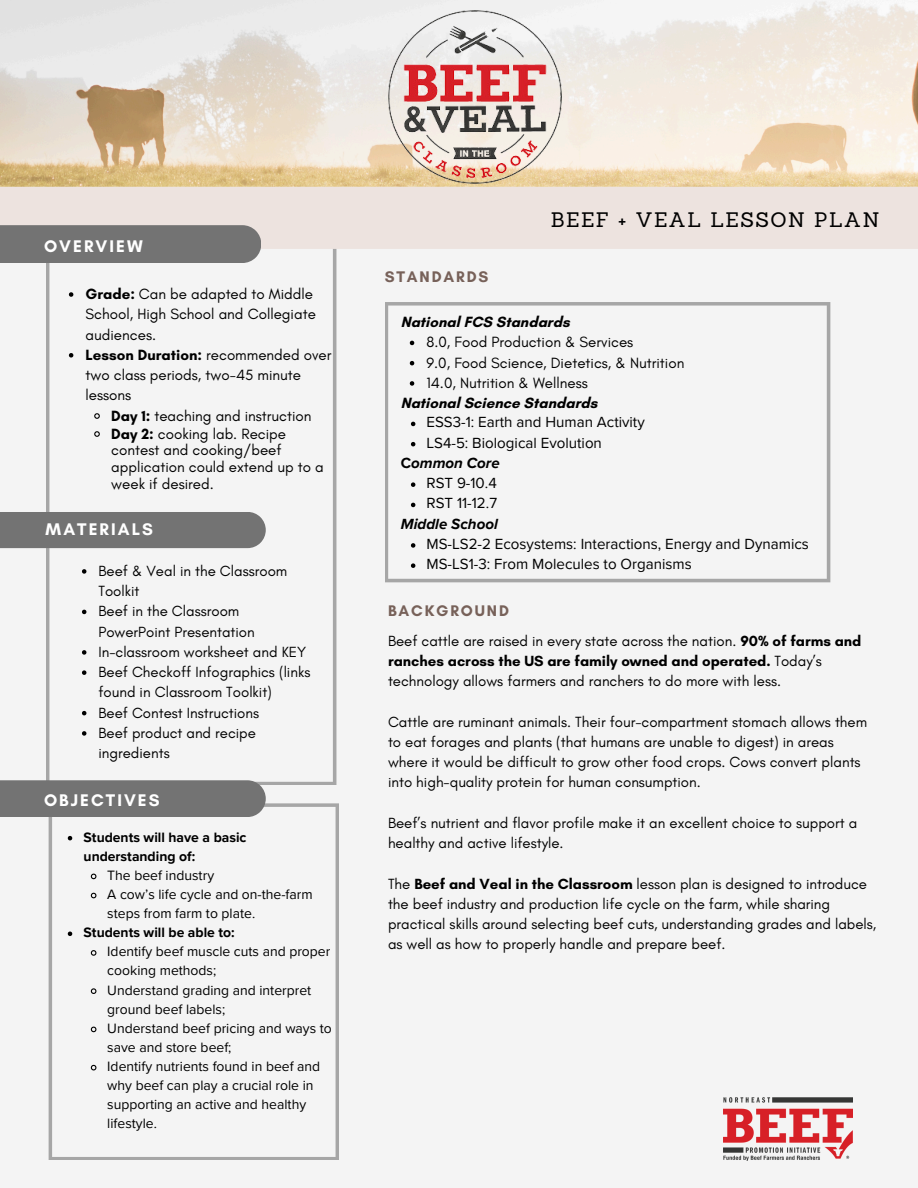
<style>
.page{position:relative;width:918px;height:1188px;background:#f4f4f4}
.page>*{position:absolute;margin:0;border:0;box-sizing:border-box;transform-origin:0 0}
.t1{font:20.4px "Sanchez";letter-spacing:.07em;color:#000}
.t2{font:700 17.1px "Glacial Indifference";letter-spacing:.12em;color:#fff}
.t3{font:700 15.6px "Glacial Indifference";letter-spacing:.12em;color:#776159}
.t4{font:15.15px/20.2px "Glacial Indifference";color:#000}
.t5{font:15.15px "Proxima Nova";color:#000}
.t6{font:700 15.15px "Glacial Indifference";color:#000}
.t7{font:italic 700 15.15px "Proxima Nova";color:#000}
.t8{font:15px/20.2px "Glacial Indifference";color:#000}
.t9{font:13.95px/19.2px "Proxima Nova";color:#000}
.t10{font:700 13.95px/19.2px "Proxima Nova";color:#000}
.s1{font-weight:700}
.s2{font-style:normal}
</style>
<div class="page">
<svg style="left:49px;top:803px;width:290px;height:357px"></svg>
<svg style="left:46px;top:249px;width:290px;height:536px"></svg>
<div style="left:0;top:780px;width:266px;height:37px;background:#737373"></div>
<svg style="left:385px;top:302px;width:445px;height:280px"></svg>
<img style="left:0;top:0;width:918px;height:187px">
<div style="left:0;top:187px;width:918px;height:62px;background:#ede3df"></div>
<img style="left:388px;top:10px;width:173px;height:174px">
<div style="left:0;top:225px;width:261px;height:38px;background:#737373"></div>
<svg style="left:82px;top:569px;width:4px;height:5px"></svg>
<svg style="left:82px;top:610px;width:4px;height:4px"></svg>
<svg style="left:82px;top:650px;width:4px;height:5px"></svg>
<svg style="left:82px;top:670px;width:4px;height:5px"></svg>
<svg style="left:82px;top:711px;width:4px;height:4px"></svg>
<svg style="left:82px;top:731px;width:4px;height:5px"></svg>
<svg style="left:69px;top:292px;width:4px;height:5px"></svg>
<svg style="left:69px;top:353px;width:4px;height:5px"></svg>
<svg style="left:93px;top:412px;width:8px;height:8px"></svg>
<svg style="left:93px;top:430px;width:8px;height:8px"></svg>
<div style="left:0;top:512px;width:266px;height:36px;background:#737373"></div>
<img style="left:724px;top:1097px;width:128px;height:63px">
<svg style="left:68px;top:836px;width:4px;height:4px"></svg>
<svg style="left:90px;top:873px;width:7px;height:7px"></svg>
<svg style="left:90px;top:892px;width:7px;height:7px"></svg>
<svg style="left:68px;top:932px;width:4px;height:4px"></svg>
<svg style="left:90px;top:949px;width:7px;height:8px"></svg>
<svg style="left:90px;top:988px;width:7px;height:7px"></svg>
<svg style="left:90px;top:1026px;width:7px;height:7px"></svg>
<svg style="left:90px;top:1064px;width:7px;height:7px"></svg>
<svg style="left:410px;top:341px;width:4px;height:4px"></svg>
<svg style="left:410px;top:361px;width:4px;height:4px"></svg>
<svg style="left:410px;top:381px;width:4px;height:5px"></svg>
<svg style="left:411px;top:422px;width:4px;height:4px"></svg>
<svg style="left:411px;top:442px;width:4px;height:4px"></svg>
<svg style="left:411px;top:482px;width:4px;height:5px"></svg>
<svg style="left:411px;top:503px;width:4px;height:4px"></svg>
<svg style="left:411px;top:543px;width:4px;height:5px"></svg>
<svg style="left:411px;top:563px;width:4px;height:5px"></svg>
<p class="t2" style="left:44px;top:236px;width:100px">OVERVIEW</p>
<p class="t4" style="left:86px;top:284px;width:232px"><span class="s1">Grade:</span> Can be adapted to Middle<br>School, High School and Collegiate audiences.</p>
<p class="t4" style="left:86px;top:344px;width:247px"><span class="s1">Lesson Duration:</span> recommended over two class periods, two-45 minute lessons</p>
<p class="t4" style="left:111px;top:405px;width:202px"><span class="s1">Day 1:</span> teaching and instruction</p>
<p class="t4" style="left:111px;top:425px;width:214px;line-height:16.8px"><span class="s1">Day 2:</span> cooking lab. Recipe contest and cooking/beef application could extend up to a week if desired.</p>
<p class="t2" style="left:46px;top:519px;width:109px">MATERIALS</p>
<p class="t8" style="left:98px;top:561px;width:190px">Beef &amp; Veal in the Classroom<br>Toolkit</p>
<p class="t8" style="left:98px;top:601px;width:158px">Beef in the Classroom<br>PowerPoint Presentation</p>
<p class="t8" style="left:98px;top:642px;width:209px">In-classroom worksheet and KEY</p>
<p class="t8" style="left:98px;top:662px;width:213px">Beef Checkoff Infographics (links found in Classroom Toolkit)</p>
<p class="t8" style="left:98px;top:702px;width:162px">Beef Contest Instructions</p>
<p class="t8" style="left:98px;top:723px;width:159px">Beef product and recipe ingredients</p>
<h3 class="t2" style="left:44px;top:790px;width:117px">OBJECTIVES</h3>
<p class="t10" style="left:84px;top:828px;width:164px">Students will have a basic understanding of:</p>
<p class="t9" style="left:107px;top:866px;width:108px">The beef industry</p>
<p class="t9" style="left:107px;top:885px;width:207px">A cow’s life cycle and on-the-farm steps from farm to plate.</p>
<h3 class="t10" style="left:84px;top:923px;width:153px">Students will be able to:</h3>
<p class="t9" style="left:107px;top:942px;width:225px">Identify beef muscle cuts and proper cooking methods;</p>
<p class="t9" style="left:107px;top:981px;width:206px">Understand grading and interpret ground beef labels;</p>
<h3 class="t9" style="left:107px;top:1019px;width:226px">Understand beef pricing and ways to save and store beef;</h3>
<p class="t9" style="left:107px;top:1057px;width:214px">Identify nutrients found in beef and why beef can play a crucial role in supporting an active and healthy lifestyle.</p>
<p class="t3" style="left:385px;top:267px;width:105px">STANDARDS</p>
<h2 class="t1" style="left:551px;top:206px;width:330px">BEEF + VEAL LESSON PLAN</h2>
<h3 class="t6" style="left:401px;top:313px;width:170px">National FCS Standards</h3>
<p class="t4" style="left:426px;top:332px;width:208px">8.0, Food Production &amp; Services</p>
<p class="t4" style="left:426px;top:352px;width:259px">9.0, Food Science, Dietetics, &amp; Nutrition</p>
<h2 class="t4" style="left:426px;top:373px;width:163px">14.0, Nutrition &amp; Wellness</h2>
<h2 class="t6" style="left:401px;top:394px;width:198px">National Science Standards</h2>
<p class="t5" style="left:426px;top:413px;width:220px">ESS3-1: Earth and Human Activity</p>
<p class="t5" style="left:426px;top:434px;width:177px">LS4-5: Biological Evolution</p>
<p class="t7" style="left:401px;top:454px;width:100px"><span class="s2">C</span>ommon Core</p>
<p class="t5" style="left:426px;top:474px;width:72px">RST 9-10.4</p>
<p class="t5" style="left:426px;top:494px;width:72px">RST 11-12.7</p>
<h2 class="t7" style="left:401px;top:515px;width:99px">Middle School</h2>
<p class="t5" style="left:426px;top:535px;width:384px">MS-LS2-2 Ecosystems: Interactions, Energy and Dynamics</p>
<p class="t5" style="left:426px;top:555px;width:267px">MS-LS1-3: From Molecules to Organisms</p>
<p class="t3" style="left:388px;top:601px;width:123px">BACKGROUND</p>
<p class="t8" style="left:388px;top:630px;width:475px">Beef cattle are raised in every state across the nation. <span class="s1">90% of farms and ranches across the US are family owned and operated.</span> Today’s technology allows farmers and ranchers to do more with less.</p>
<p class="t8" style="left:388px;top:711px;width:481px">Cattle are ruminant animals. Their four-compartment stomach allows them to eat forages and plants (that humans are unable to digest) in areas where it would be difficult to grow other food crops. Cows convert plants into high-quality protein for human consumption.</p>
<p class="t8" style="left:388px;top:812px;width:471px">Beef’s nutrient and flavor profile make it an excellent choice to support a healthy and active lifestyle.</p>
<p class="t8" style="left:388px;top:873px;width:490px">The <span class="s1">Beef and Veal in the Classroom</span> lesson plan is designed to introduce the beef industry and production life cycle on the farm, while sharing practical skills around selecting beef cuts, understanding grades and labels, as well as how to properly handle and prepare beef.</p>
</div>
